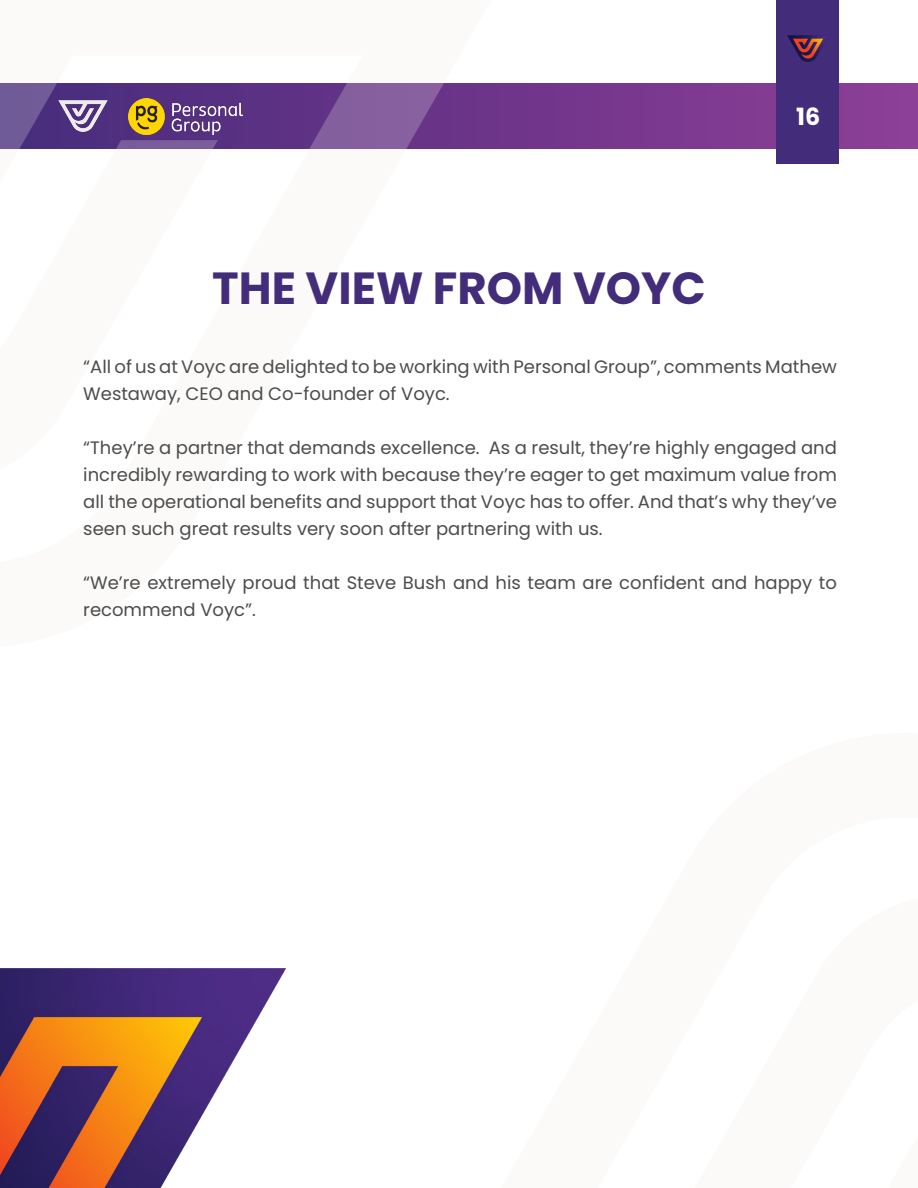
<style>
.page{position:relative;width:918px;height:1188px;background:#fff}
.page>*{position:absolute;margin:0;border:0;box-sizing:border-box;transform-origin:0 0}
.t1{font:700 45px "Poppins";color:#432d7b}
.t2{font:700 23.7px "Poppins";color:#fff}
.TEXT{font:18px/27px "Poppins";color:#4b4c4d}
</style>
<div class="page">
<div style="left:0;top:84px;width:918px;height:65px;background:#8d4097"></div>
<img style="left:0;top:0;width:895px;height:164px">
<img style="left:773px;top:22px;width:71px;height:54px">
<img style="left:129px;top:99px;width:113px;height:35px">
<img style="left:0;top:968px;width:286px;height:220px">
<p class="t1" style="left:212px;top:262px;width:495px">THE VIEW FROM VOYC</p>
<h2 class="t2" style="left:796px;top:103px;width:26px">16</h2>
<p class="TEXT" style="left:83px;top:353px;width:755px">“All of us at Voyc are delighted to be working with Personal Group”, comments Mathew<br>Westaway, CEO and Co-founder of Voyc.</p>
<p class="TEXT" style="left:83px;top:434px;width:755px;text-align:justify">“They’re a partner that demands excellence. As a result, they’re highly engaged and incredibly rewarding to work with because they’re eager to get maximum value from all the operational benefits and support that Voyc has to offer. And that’s why they’ve seen such great results very soon after partnering with us.</p>
<p class="TEXT" style="left:83px;top:569px;width:755px">“We’re extremely proud that Steve Bush and his team are confident and happy to recommend Voyc”.</p>
</div>
